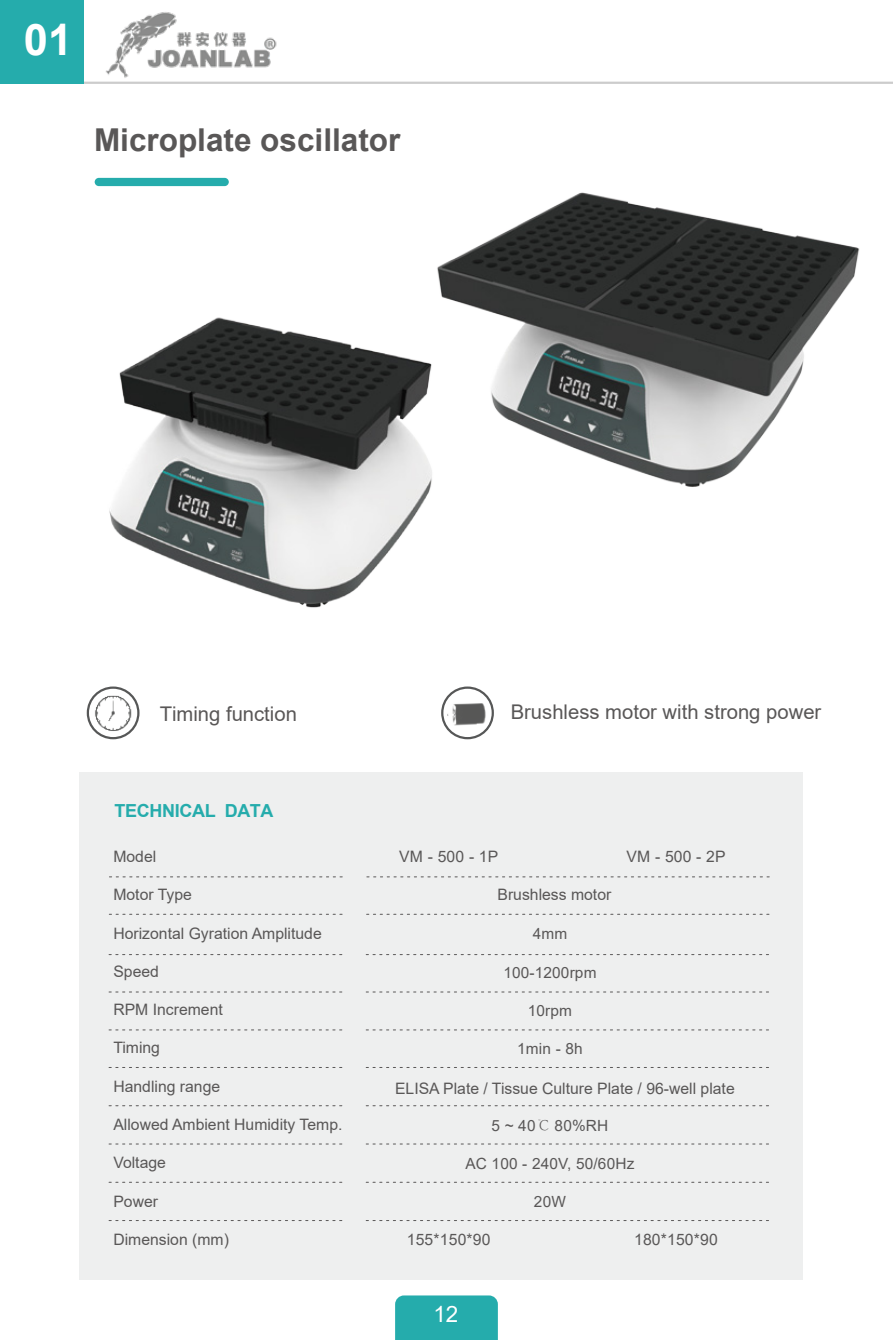
<style>
.page{position:relative;width:893px;height:1340px;background:#fff}
.page>*{position:absolute;margin:0;border:0;box-sizing:border-box;transform-origin:0 0}
.t1{font:700 43.65px "Arial";color:#fff}
.t2{font:700 31.5px "Arial";color:#595757}
.t3{font:22.5px "Arial";color:#fff}
.t4{font:20.25px "Arial";color:#595757}
.t5{font:700 18px "Arial";letter-spacing:-.02em;color:#25acac}
.t6{font:15.75px "Arial";color:#595757}
.t7{font:15.3px "Arial";letter-spacing:.01em;color:#595757}
.s1{font-family:"Adobe Song Std";font-weight:300}
</style>
<div class="page">
<div style="left:95px;top:178px;width:134px;height:8px;background:#25acac;border-radius:4px"></div>
<div style="left:441px;top:686px;width:53px;height:53px;border:2px solid #565757;border-radius:50%"></div>
<img style="left:445px;top:699px;width:43px;height:27px">
<div style="left:87px;top:686px;width:53px;height:53px;border:2px solid #565757;border-radius:50%"></div>
<img style="left:88px;top:687px;width:48px;height:53px">
<div style="left:79px;top:772px;width:723px;height:508px;background:#eeefef"></div>
<svg style="left:109px;top:913px;width:234px;height:1px"></svg>
<svg style="left:109px;top:954px;width:234px;height:1px"></svg>
<svg style="left:109px;top:991px;width:234px;height:1px"></svg>
<svg style="left:109px;top:1029px;width:234px;height:1px"></svg>
<svg style="left:109px;top:876px;width:234px;height:1px"></svg>
<svg style="left:109px;top:1067px;width:234px;height:1px"></svg>
<svg style="left:109px;top:1105px;width:234px;height:1px"></svg>
<svg style="left:109px;top:1143px;width:234px;height:1px"></svg>
<svg style="left:109px;top:1181px;width:233px;height:1px"></svg>
<svg style="left:109px;top:1220px;width:234px;height:1px"></svg>
<svg style="left:367px;top:913px;width:402px;height:1px"></svg>
<svg style="left:366px;top:954px;width:403px;height:1px"></svg>
<svg style="left:366px;top:991px;width:403px;height:1px"></svg>
<svg style="left:366px;top:1029px;width:403px;height:1px"></svg>
<svg style="left:367px;top:876px;width:403px;height:1px"></svg>
<svg style="left:366px;top:1067px;width:403px;height:1px"></svg>
<svg style="left:366px;top:1105px;width:403px;height:1px"></svg>
<svg style="left:366px;top:1143px;width:403px;height:1px"></svg>
<svg style="left:366px;top:1181px;width:403px;height:1px"></svg>
<svg style="left:366px;top:1220px;width:403px;height:1px"></svg>
<img style="left:109px;top:317px;width:322px;height:291px">
<img style="left:431px;top:192px;width:429px;height:295px">
<hr style="left:0;top:82px;width:893px;height:2px;background:#ccc">
<img style="left:95px;top:12px;width:191px;height:70px">
<div style="left:0;top:0;width:84px;height:84px;background:#25acac"></div>
<div style="left:395px;top:1295px;width:103px;height:44px;background:#25acac"></div>
<h1 class="t1" style="left:24px;top:9px;width:50px">01</h1>
<h2 class="t2" style="left:94px;top:118px;width:308px">Microplate oscillator</h2>
<p class="t4" style="left:160px;top:700px;width:139px">Timing function</p>
<p class="t4" style="left:511px;top:698px;width:312px">Brushless motor with strong power</p>
<p class="t5" style="left:115px;top:798px;width:161px">TECHNICAL DATA</p>
<p class="t6" style="left:113px;top:845px;width:44px">Model</p>
<p class="t6" style="left:113px;top:884px;width:80px">Motor Type</p>
<p class="t6" style="left:113px;top:922px;width:210px">Horizontal Gyration Amplitude</p>
<p class="t6" style="left:113px;top:960px;width:47px">Speed</p>
<p class="t6" style="left:113px;top:998px;width:111px">RPM Increment</p>
<p class="t6" style="left:113px;top:1037px;width:48px">Timing</p>
<p class="t6" style="left:113px;top:1075px;width:108px">Handling range</p>
<p class="t6" style="left:113px;top:1113px;width:231px">Allowed Ambient Humidity Temp.</p>
<p class="t6" style="left:113px;top:1151px;width:54px">Voltage</p>
<p class="t6" style="left:113px;top:1190px;width:46px">Power</p>
<p class="t6" style="left:113px;top:1228px;width:117px">Dimension (mm)</p>
<p class="t6" style="left:399px;top:845px;width:101px">VM - 500 - 1P</p>
<p class="t6" style="left:498px;top:884px;width:115px">Brushless motor</p>
<p class="t7" style="left:533px;top:923px;width:36px">4mm</p>
<p class="t7" style="left:503px;top:961px;width:95px">100-1200rpm</p>
<p class="t7" style="left:528px;top:999px;width:46px">10rpm</p>
<p class="t7" style="left:517px;top:1038px;width:67px">1min - 8h</p>
<p class="t6" style="left:627px;top:845px;width:101px">VM - 500 - 2P</p>
<p class="t6" style="left:395px;top:1077px;width:341px">ELISA Plate / Tissue Culture Plate / 96-well plate</p>
<p class="t7" style="left:491px;top:1114px;width:118px">5 ~ 40<span class="s1">℃</span> 80%RH</p>
<p class="t7" style="left:465px;top:1152px;width:170px">AC 100 - 240V, 50/60Hz</p>
<p class="t7" style="left:534px;top:1191px;width:33px">20W</p>
<p class="t6" style="left:407px;top:1228px;width:85px">155*150*90</p>
<h3 class="t3" style="left:433px;top:1298px;width:27px">12</h3>
<p class="t6" style="left:634px;top:1228px;width:85px">180*150*90</p>
</div>
